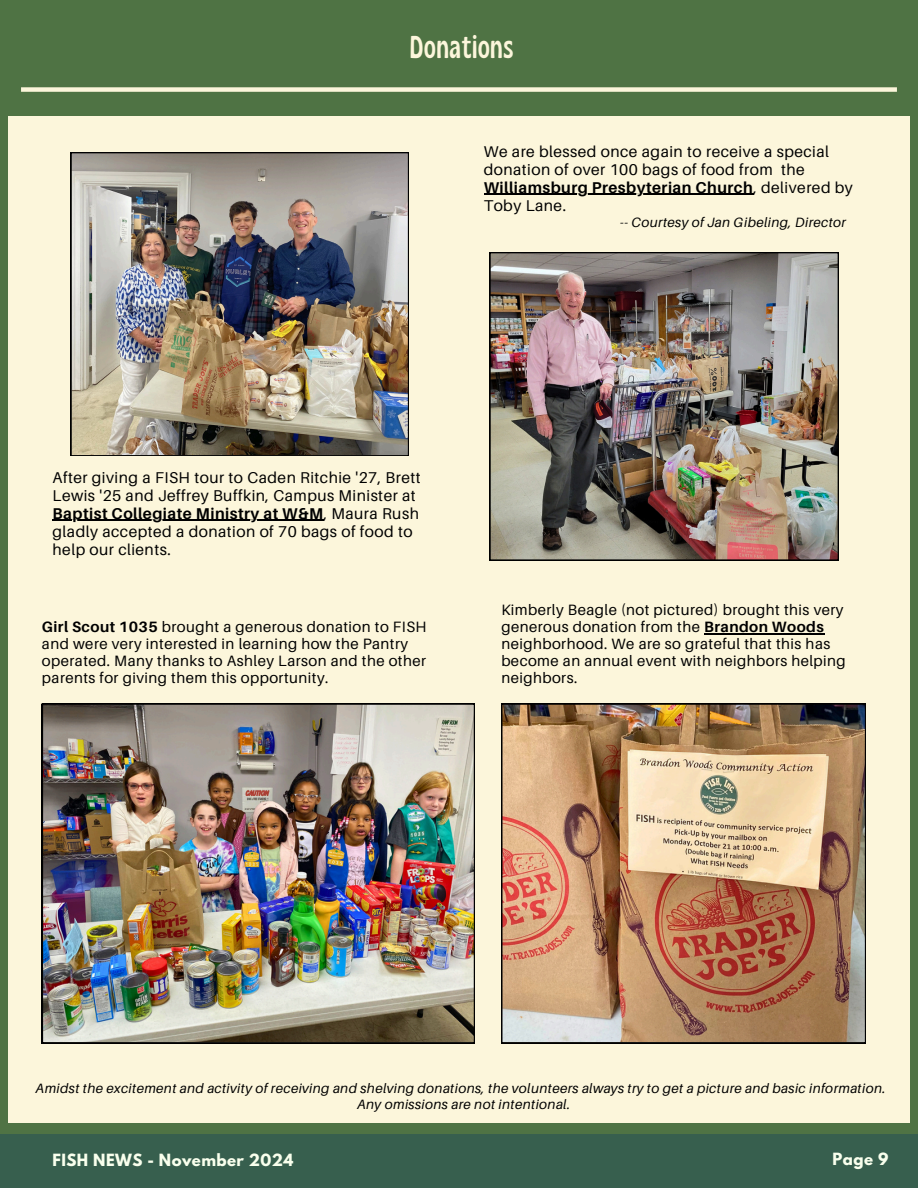
<style>
.page{position:relative;width:918px;height:1188px;background:#4f7344}
.page>*{position:absolute;margin:0;border:0;box-sizing:border-box;transform-origin:0 0}
.t1{font:condensed 31.5px "Gliker";letter-spacing:.03em;color:#fcf6db}
.t2{font:15.6px/18px "Aileron";letter-spacing:.03em;color:#000}
.t3{font:700 15.6px/18px "Aileron";letter-spacing:.03em;color:#000}
.t4{font:15px/16.8px "Aileron";letter-spacing:.03em;color:#000}
.t5{font:700 15px "League Spartan";letter-spacing:.03em;color:#f9ffed}
.t6{font:italic 13.5px/15.8px "Aileron";letter-spacing:.03em;color:#000;text-align:center}
.s1{font-weight:400}
.s2{font-weight:700}
</style>
<div class="page">
<div style="left:0;top:1134px;width:918px;height:54px;background:#375f4e"></div>
<div style="left:8px;top:116px;width:901px;height:1007px;background:#fcf6db"></div>
<img style="left:71px;top:152px;width:338px;height:304px">
<div style="left:21px;top:87px;width:876px;height:5px;background:#fcf6db"></div>
<img style="left:501px;top:704px;width:365px;height:339px">
<img style="left:42px;top:704px;width:433px;height:339px">
<hr style="left:53px;top:520px;width:271px;height:1px;background:#000">
<hr style="left:484px;top:194px;width:269px;height:1px;background:#000">
<hr style="left:704px;top:633px;width:120px;height:1px;background:#000">
<img style="left:490px;top:252px;width:348px;height:308px">
<p class="t1" style="left:410px;top:27px;width:105px">Donations</p>
<h3 class="t2" style="left:484px;top:142px;width:347px">We are blessed once again to receive a special donation of over 100 bags of food from the</h3>
<p class="t3" style="left:484px;top:178px;width:371px">Williamsburg Presbyterian Church<span class="s1">, delivered by<br>Toby Lane.</span></p>
<h2 class="t6" style="left:620px;top:215px;width:227px">-- Courtesy of Jan Gibeling, Director</h2>
<p class="t2" style="left:53px;top:468px;width:370px">After giving a FISH tour to Caden Ritchie '27, Brett<br>Lewis '25 and Jeffrey Buffkin, Campus Minister at</p>
<h3 class="t2" style="left:53px;top:504px;width:368px"><span class="s2">Baptist Collegiate Ministry at W&amp;M</span>, Maura Rush gladly accepted a donation of 70 bags of food to help our clients.</h3>
<h2 class="t4" style="left:42px;top:618px;width:386px"><span class="s2">Girl Scout 1035</span> brought a generous donation to FISH and were very interested in learning how the Pantry operated. Many thanks to Ashley Larson and the other parents for giving them this opportunity.</h2>
<p class="t4" style="left:501px;top:601px;width:346px">Kimberly Beagle (not pictured) brought this very generous donation from the <span class="s2">Brandon Woods </span>neighborhood. We are so grateful that this has become an annual event with neighbors helping neighbors.</p>
<p class="t6" style="left:36px;top:1080px;width:852px">Amidst the excitement and activity of receiving and shelving donations, the volunteers always try to get a picture and basic information.<br>Any omissions are not intentional.</p>
<h3 class="t5" style="left:53px;top:1152px;width:243px">FISH NEWS - November 2024</h3>
<p class="t5" style="left:833px;top:1151px;width:57px">Page 9</p>
</div>
